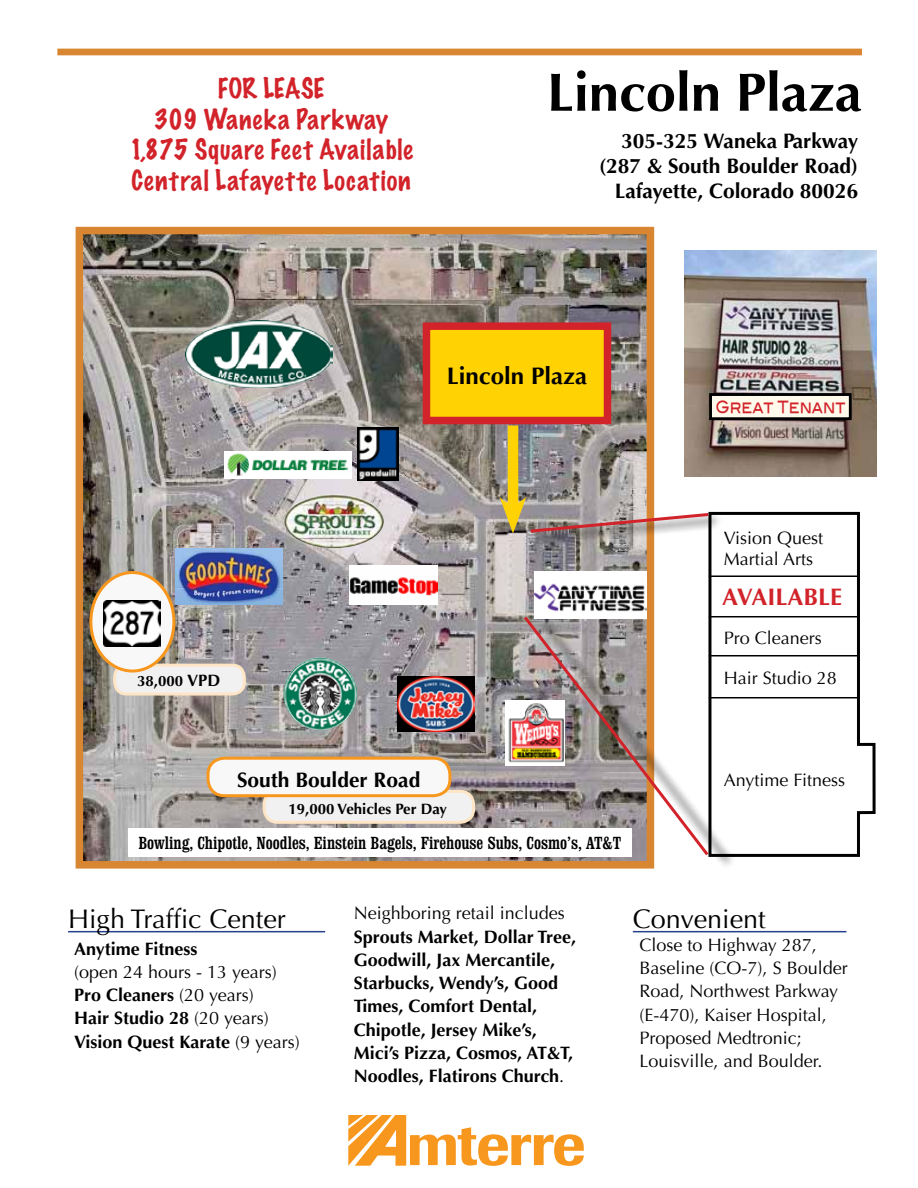
<style>
.page{position:relative;width:918px;height:1188px;background:#fff}
.page>*{position:absolute;margin:0;border:0;box-sizing:border-box;transform-origin:0 0}
.t1{font:700 54px "Optima";color:#000}
.t2{font:27px "Optima";color:#000}
.t3{font:100 25.5px/30.6px "Marker Felt";letter-spacing:.035em;color:#d2232a;text-align:center}
.t4{font:700 24px "Optima";color:#000}
.t5{font:700 24px "Optima";color:#d2232a}
.t6{font:700 21px/25.2px "Optima";color:#000;text-align:right}
.t7{font:18px/23.2px "Optima";color:#000}
.t8{font:700 18px/23.2px "Optima";color:#000}
.t9{font:condensed 18px "Clarendon BT";color:#000}
.t10{font:16.8px "Blair Md ITCTT Medium";color:#d2232a;scale:.79 1}
.t11{font:700 15px "Optima";color:#000}
.s1{font-size:16.5px}
.s2{font-weight:700}
.s3{font-weight:400}
</style>
<div class="page">
<div style="left:57px;top:49px;width:805px;height:6px;background:#d98632"></div>
<svg style="left:348px;top:1115px;width:236px;height:51px"></svg>
<img style="left:85px;top:236px;width:560px;height:624px">
<div style="left:76px;top:227px;width:578px;height:642px;border:8px solid #d98632"></div>
<img style="left:506px;top:700px;width:15px;height:66px">
<div style="left:426px;top:326px;width:182px;height:95px;background:#ffd203"></div>
<div style="left:423px;top:322px;width:188px;height:102px;border:8px solid #d2232a"></div>
<img style="left:534px;top:571px;width:113px;height:42px">
<img style="left:284px;top:657px;width:73px;height:73px;border-radius:37px">
<div style="left:264px;top:791px;width:210px;height:31px;background:#f1f1f2;border-radius:14px"></div>
<div style="left:263px;top:790px;width:212px;height:34px;border:3px solid #fde5c6;border-radius:14px"></div>
<div style="left:208px;top:758px;width:242px;height:38px;background:#f8f8f9;border-radius:16px"></div>
<div style="left:207px;top:757px;width:244px;height:40px;border:3px solid #f8971d;border-radius:16px"></div>
<div style="left:115px;top:665px;width:129px;height:29px;background:#f1f1f2;border-radius:12px"></div>
<div style="left:113px;top:664px;width:133px;height:32px;border:3px solid #fde5c6;border-radius:12px"></div>
<div style="left:91px;top:573px;width:83px;height:98px;background:#f8f8f9;border-radius:50%"></div>
<div style="left:89px;top:571px;width:86px;height:102px;border:3px solid #f8971d;border-radius:50%"></div>
<div style="left:508px;top:426px;width:10px;height:86px;background:#ffd203"></div>
<img style="left:175px;top:549px;width:108px;height:55px">
<img style="left:349px;top:565px;width:88px;height:39px">
<img style="left:186px;top:321px;width:146px;height:66px">
<img style="left:225px;top:451px;width:126px;height:27px">
<img style="left:358px;top:427px;width:41px;height:54px">
<img style="left:103px;top:601px;width:58px;height:46px">
<div style="left:128px;top:828px;width:504px;height:28px;background:#fff"></div>
<img style="left:284px;top:494px;width:100px;height:54px">
<svg style="left:708px;top:511px;width:168px;height:346px"></svg>
<div style="left:530px;top:512px;width:193px;height:35px;background:#000;opacity:.75"></div>
<img style="left:500px;top:497px;width:212px;height:37px">
<div style="left:537px;top:616px;width:199px;height:253px;background:#000;opacity:.75"></div>
<svg style="left:521px;top:613px;width:190px;height:246px"></svg>
<hr style="left:633px;top:931px;width:213px;height:1px;background:#25408f">
<hr style="left:68px;top:931px;width:257px;height:1px;background:#25408f">
<img style="left:685px;top:251px;width:192px;height:225px">
<div style="left:711px;top:395px;width:139px;height:24px;background:#fffaec"></div>
<div style="left:709px;top:393px;width:143px;height:27px;border:3px solid #000"></div>
<img style="left:397px;top:676px;width:77px;height:56px">
<h3 class="t3" style="left:129px;top:73px;width:285px">FOR LEASE<br>309 Waneka Parkway<br>1,875 Square Feet Available<br>Central Lafayette Location</h3>
<h1 class="t1" style="left:547px;top:61px;width:317px">Lincoln Plaza</h1>
<p class="t6" style="left:599px;top:129px;width:261px">305-325 Waneka Parkway (287 &amp; South Boulder Road)<br>Lafayette, Colorado 80026</p>
<h3 class="t4" style="left:447px;top:362px;width:142px">Lincoln Plaza</h3>
<p class="t11" style="left:137px;top:673px;width:85px">38,000 <span class="s1">VPD</span></p>
<p class="t6" style="left:237px;top:767px;width:185px">South Boulder Road</p>
<p class="t10" style="left:715px;top:393px;width:166px">Great Tenant</p>
<p class="t7" style="left:724px;top:528px;width:101px;line-height:21px">Vision Quest<br>Martial Arts</p>
<h3 class="t5" style="left:722px;top:583px;width:122px">AVAILABLE</h3>
<p class="t7" style="left:724px;top:626px;width:100px">Pro Cleaners</p>
<p class="t7" style="left:724px;top:667px;width:115px">Hair Studio 28</p>
<p class="t7" style="left:724px;top:769px;width:123px">Anytime Fitness</p>
<p class="t11" style="left:289px;top:800px;width:160px">19,000 Vehicles Per Day</p>
<p class="t9" style="left:138px;top:832px;width:484px">Bowling, Chipotle, Noodles, Einstein Bagels, Firehouse Subs, Cosmo’s, AT&amp;T</p>
<h2 class="t2" style="left:68px;top:903px;width:219px">High Traffic Center</h2>
<p class="t8" style="left:74px;top:937px;width:125px">Anytime Fitness</p>
<p class="t7" style="left:74px;top:960px;width:227px">(open 24 hours - 13 years)<br><span class="s2">Pro Cleaners</span> (20 years)<br><span class="s2">Hair Studio 28</span> (20 years)<br><span class="s2">Vision Quest Karate</span> (9 years)</p>
<p class="t7" style="left:354px;top:902px;width:213px">Neighboring retail includes</p>
<p class="t8" style="left:354px;top:925px;width:224px">Sprouts Market, Dollar Tree,<br>Goodwill, Jax Mercantile,<br>Starbucks, Wendy’s, Good<br>Times, Comfort Dental,<br>Chipotle, Jersey Mike’s,<br>Mici’s Pizza, Cosmos, AT&amp;T,<br>Noodles, Flatirons Church<span class="s3">.</span></p>
<h2 class="t2" style="left:633px;top:903px;width:134px">Convenient</h2>
<p class="t7" style="left:640px;top:933px;width:210px">Close to Highway 287,<br>Baseline (CO-7), S Boulder<br>Road, Northwest Parkway (E-470), Kaiser Hospital,<br>Proposed Medtronic;<br>Louisville, and Boulder.</p>
</div>
